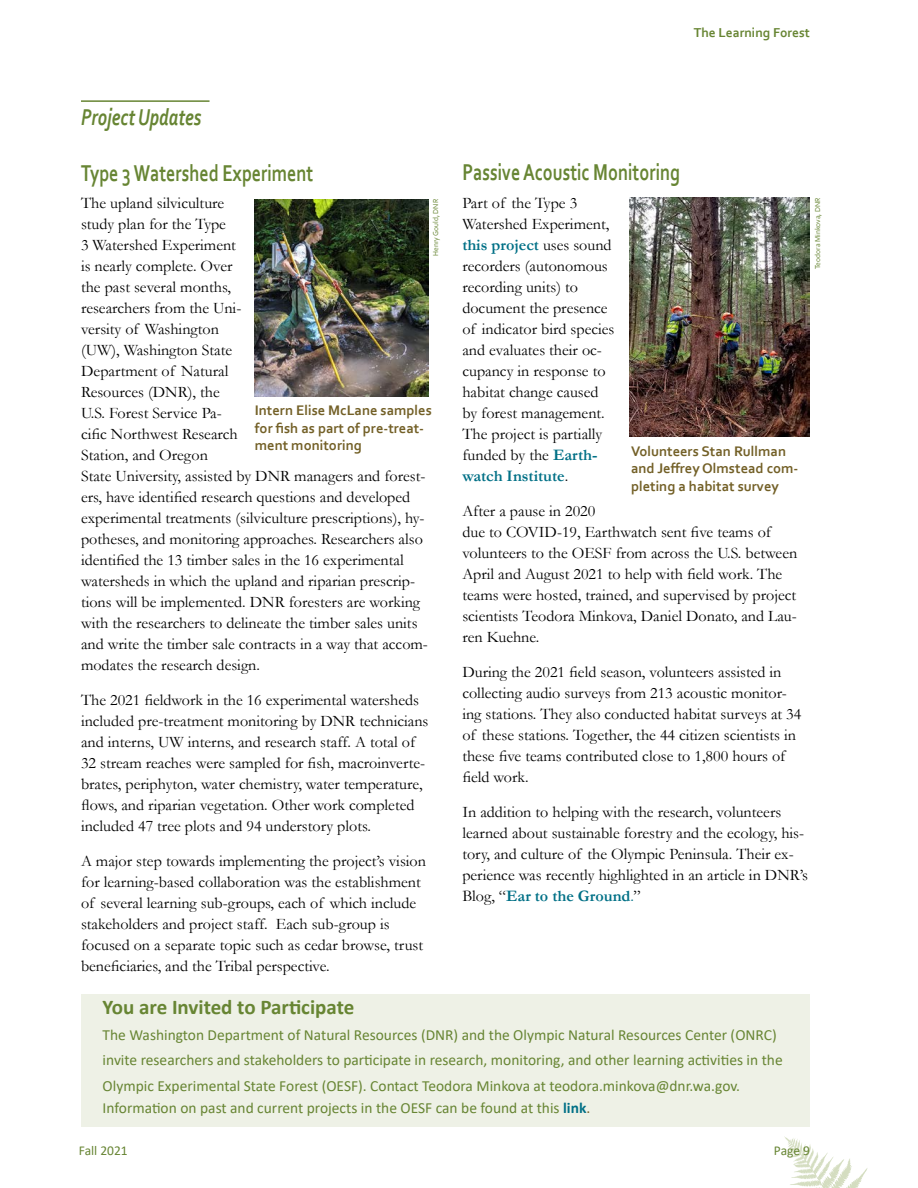
<style>
.page{position:relative;width:918px;height:1188px;background:#fff}
.page>*{position:absolute;margin:0;border:0;box-sizing:border-box;transform-origin:0 0}
.t1{font:700 24px "Corbel";color:#678533;scale:.75 1}
.t2{font:italic 700 24px "Corbel";color:#678533;scale:.75 1}
.t3{font:700 21px "Calibri";color:#678533}
.t4{font:16.2px/21px "Garamond";color:#000}
.t5{font:15.45px/25.5px "Calibri";color:#678533}
.t6{font:700 14.55px/17.5px "Corbel";color:#736027}
.t7{font:700 13.5px "Corbel";color:#678533}
.t8{font:13.5px "Calibri";color:#678533}
.t9{font:7.5px "Corbel";color:#678533}
.s1{font-weight:700;color:#007086}
.s2{color:#007086}
.s3{color:#736027}
</style>
<div class="page">
<svg style="left:784px;top:1136px;width:83px;height:52px"></svg>
<hr style="left:81px;top:100px;width:129px;height:2px;background:#678533">
<img style="left:630px;top:198px;width:180px;height:238px">
<div style="left:81px;top:994px;width:729px;height:132px;background:#eef1e6"></div>
<img style="left:255px;top:199px;width:174px;height:198px">
<p class="t7" style="left:694px;top:24px;width:118px">The Learning Forest</p>
<h1 class="t2" style="left:81px;top:102px;width:162px">Project Updates</h1>
<h1 class="t1" style="left:81px;top:158px;width:311px">Type 3 Watershed Experiment</h1>
<p class="t4" style="left:81px;top:192px;width:349px">The upland silviculture<br>study plan for the Type<br>3 Watershed Experiment<br>is nearly complete. Over<br>the past several months,<br>researchers from the Uni-<br>versity of Washington<br>(UW), Washington State<br>Department of Natural<br>Resources (DNR), the<br>U.S. Forest Service Pa-<br>cific Northwest Research<br>Station, and Oregon<br>State University, assisted by DNR managers and forest&shy;ers, have identified research questions and developed experimental treatments (silviculture prescriptions), hy&shy;potheses, and monitoring approaches. Researchers also identified the 13 timber sales in the 16 experimental watersheds in which the upland and riparian prescrip&shy;tions will be implemented. DNR foresters are working with the researchers to delineate the timber sales units and write the timber sale contracts in a way that accom&shy;modates the research design.</p>
<p class="t4" style="left:81px;top:689px;width:349px">The 2021 fieldwork in the 16 experimental watersheds included pre-treatment monitoring by DNR technicians and interns, UW interns, and research staff. A total of 32 stream reaches were sampled for fish, macroinverte&shy;brates, periphyton, water chemistry, water temperature, flows, and riparian vegetation. Other work completed included 47 tree plots and 94 understory plots.</p>
<p class="t4" style="left:81px;top:850px;width:347px">A major step towards implementing the project’s vision for learning-based collaboration was the establishment of several learning sub-groups, each of which include stakeholders and project staff. Each sub-group is focused on a separate topic such as cedar browse, trust beneficiaries, and the Tribal perspective.</p>
<h1 class="t1" style="left:462px;top:157px;width:292px">Passive Acoustic Monitoring</h1>
<p class="t4" style="left:462px;top:192px;width:154px">Part of the Type 3<br>Watershed Experiment, <span class="s1">this project</span> uses sound recorders (autonomous recording units) to document the presence of indicator bird species and evaluates their oc&shy;cupancy in response to habitat change caused by forest management.<br>The project is partially funded by the <span class="s1">Earth&shy;watch Institute</span>.</p>
<p class="t4" style="left:462px;top:500px;width:336px">After a pause in 2020<br>due to COVID-19, Earthwatch sent five teams of volunteers to the OESF from across the U.S. between April and August 2021 to help with field work. The teams were hosted, trained, and supervised by project scientists Teodora Minkova, Daniel Donato, and Lau&shy;ren Kuehne.</p>
<p class="t4" style="left:462px;top:661px;width:341px">During the 2021 field season, volunteers assisted in collecting audio surveys from 213 acoustic monitor&shy;ing stations. They also conducted habitat surveys at 34 of these stations. Together, the 44 citizen scientists in these five teams contributed close to 1,800 hours of field work.</p>
<p class="t4" style="left:462px;top:801px;width:347px">In addition to helping with the research, volunteers learned about sustainable forestry and the ecology, his&shy;tory, and culture of the Olympic Peninsula. Their ex&shy;perience was recently highlighted in an article in DNR’s Blog, “<span class="s1">Ear to the Ground</span><span class="s2">.</span>”</p>
<p class="t9" style="left:431px;top:256px;width:58px;rotate:-90deg">Henry Gould, DNR</p>
<p class="t9" style="left:813px;top:269px;width:73px;rotate:-90deg">Teodora Minkova, DNR</p>
<p class="t6" style="left:255px;top:401px;width:179px">Intern Elise McLane samples for fish as part of pre-treat&shy;ment monitoring</p>
<p class="t6" style="left:631px;top:442px;width:169px">Volunteers Stan Rullman and Jeffrey Olmstead com&shy;pleting a habitat survey</p>
<p class="t3" style="left:103px;top:992px;width:253px">You are Invited to Participate</p>
<p class="t5" style="left:103px;top:1021px;width:682px">The Washington Department of Natural Resources (DNR) and the Olympic Natural Resources Center (ONRC) invite researchers and stakeholders to participate in research, monitoring, and other learning activities in the<br>Olympic Experimental State Forest (OESF). Contact Teodora Minkova at teodora.minkova@dnr.wa.gov.</p>
<p class="t5" style="left:103px;top:1095px;width:489px">Information on past and current projects in the OESF can be found at this <span class="s1">link</span><span class="s3">.</span></p>
<p class="t8" style="left:79px;top:1141px;width:50px">Fall 2021</p>
<p class="t8" style="left:774px;top:1141px;width:38px">Page 9</p>
</div>
